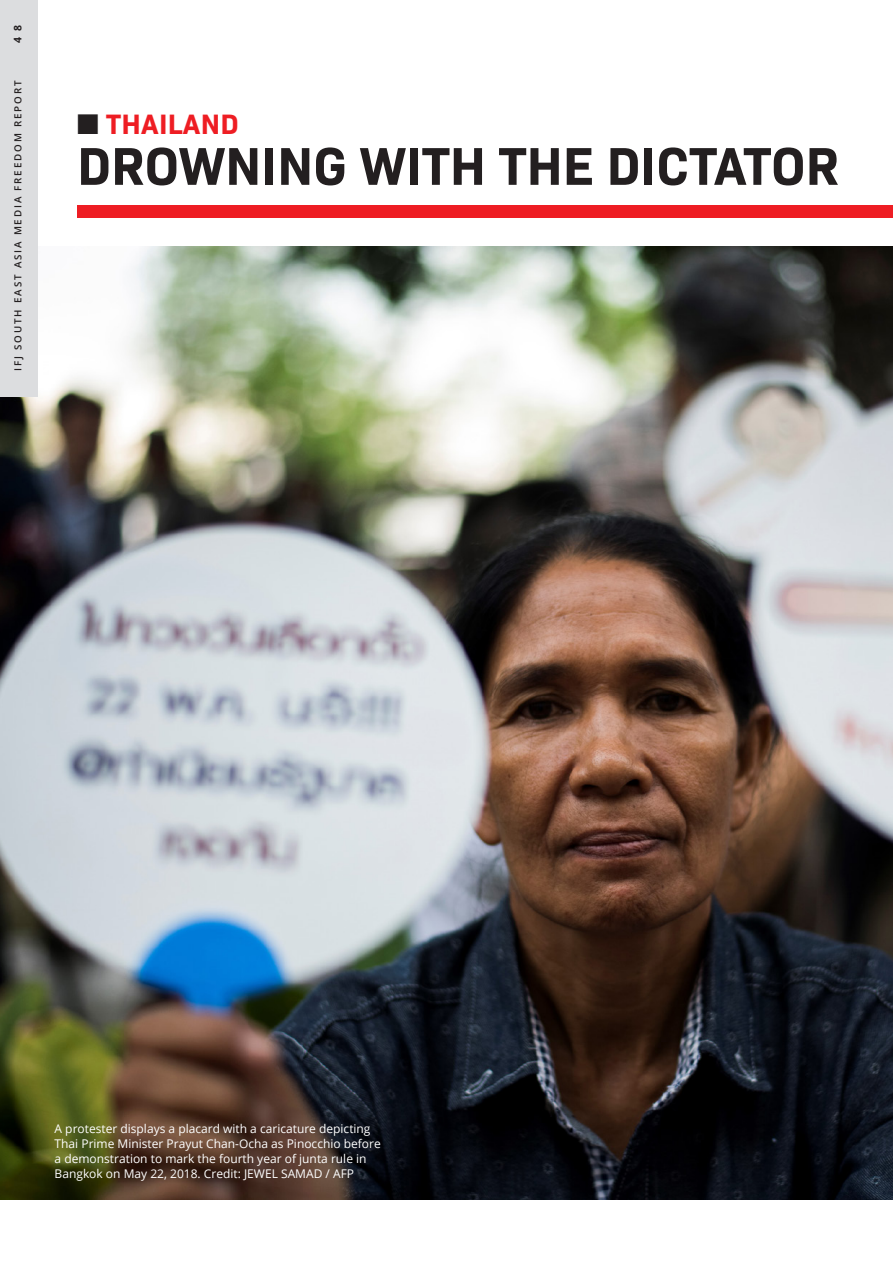
<style>
.page{position:relative;width:893px;height:1263px;background:#fff}
.page>*{position:absolute;margin:0;border:0;box-sizing:border-box;transform-origin:0 0}
.Body_A{font:700 54px "Bio Sans";color:#231f20}
.Body_A-2{font:700 28.5px "Bio Sans";letter-spacing:.01em;color:#ee1d23}
.Body_A-3{font:12px/15px "Open Sans";color:#fff}
.t1{font:700 10.5px "Open Sans";color:#231f20}
.t2{font:600 9.75px "Open Sans";letter-spacing:.19em;color:#231f20}
.s1{color:#231f20}
</style>
<div class="page">
<img style="left:0;top:247px;width:893px;height:952px">
<div style="left:77px;top:206px;width:816px;height:12px;background:#ee1d23"></div>
<div style="left:0;top:0;width:37px;height:396px;background:#dcdddf"></div>
<p class="t1" style="left:10px;top:43px;width:19px;rotate:-90deg">4 8</p>
<p class="t2" style="left:11px;top:371px;width:291px;rotate:-90deg">IFJ SOUTH EAST ASIA MEDIA FREEDOM REPORT</p>
<p class="Body_A-2" style="left:77px;top:102px;width:163px"><span class="s1">■</span> THAILAND</p>
<p class="Body_A" style="left:77px;top:125px;width:763px">DROWNING WITH THE DICTATOR</p>
<p class="Body_A-3" style="left:55px;top:1120px;width:328px">A protester displays a placard with a caricature depicting Thai Prime Minister Prayut Chan-Ocha as Pinocchio before a demonstration to mark the fourth year of junta rule in Bangkok on May 22, 2018. Credit: JEWEL SAMAD / AFP</p>
</div>
